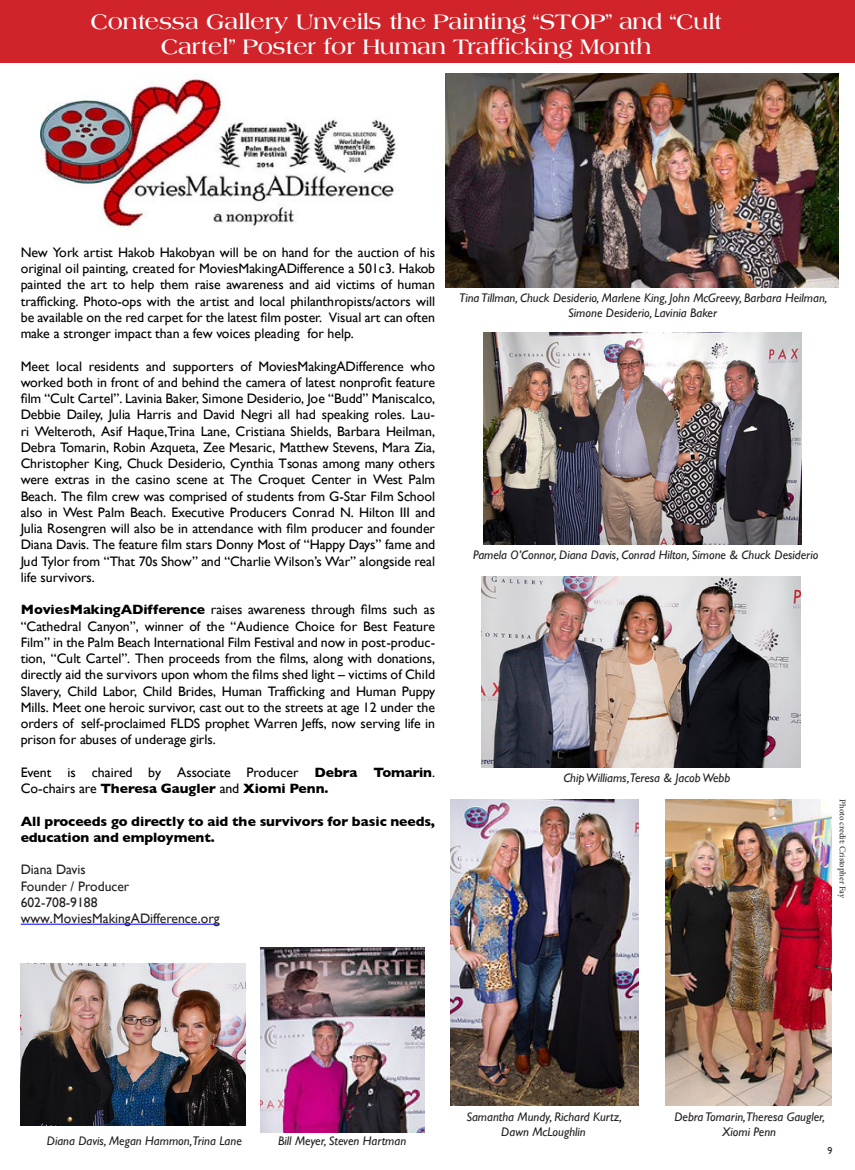
<style>
.page{position:relative;width:855px;height:1170px;background:#fff}
.page>*{position:absolute;margin:0;border:0;box-sizing:border-box;transform-origin:0 0}
.t1{font:700 22.5px/25px "Americana";color:#fff;text-align:center}
.t2{font:13.75px/16.2px "Gill Sans";letter-spacing:-.005em;color:#000;text-align:justify}
.t3{font:700 13.75px/16.2px "Gill Sans";color:#000}
.t4{font:13.75px "Gill Sans";color:#231f20}
.t5{font:italic 12.5px/15px "Gill Sans";color:#231f20;text-align:center}
.t6{font:10px "Gill Sans";color:#231f20}
.t7{font:8.75px "Minion Pro";letter-spacing:-.005em;color:#231f20}
.s1{font-weight:700}
</style>
<div class="page">
<div style="left:0;top:0;width:855px;height:63px;background:#d1232a"></div>
<img style="left:260px;top:948px;width:165px;height:184px">
<img style="left:482px;top:576px;width:319px;height:192px">
<img style="left:665px;top:799px;width:166px;height:307px">
<img style="left:21px;top:963px;width:225px;height:163px">
<hr style="left:21px;top:924px;width:199px;height:1px;background:#00f">
<img style="left:483px;top:332px;width:319px;height:213px">
<img style="left:451px;top:799px;width:188px;height:307px">
<img style="left:446px;top:74px;width:393px;height:214px">
<img style="left:40px;top:76px;width:358px;height:153px">
<p class="t1" style="left:90px;top:9px;width:633px">Contessa Gallery Unveils the Painting “STOP” and “Cult<br>Cartel” Poster for Human Trafficking Month</p>
<p class="t2" style="left:21px;top:244px;width:416px">New York artist Hakob Hakobyan will be on hand for the auction of his original oil painting, created for MoviesMakingADifference a 501c3. Hakob painted the art to help them raise awareness and aid victims of human trafficking. Photo-ops with the artist and local philanthropists/actors will be available on the red carpet for the latest film poster. Visual art can often make a stronger impact than a few voices pleading for help.</p>
<p class="t2" style="left:21px;top:358px;width:416px">Meet local residents and supporters of MoviesMakingADifference who worked both in front of and behind the camera of latest nonprofit feature film “Cult Cartel”. Lavinia Baker, Simone Desiderio, Joe “Budd” Maniscalco, Debbie Dailey, Julia Harris and David Negri all had speaking roles. Lau&shy;ri Welteroth, Asif Haque,Trina Lane, Cristiana Shields, Barbara Heilman, Debra Tomarin, Robin Azqueta, Zee Mesaric, Matthew Stevens, Mara Zia, Christopher King, Chuck Desiderio, Cynthia Tsonas among many others were extras in the casino scene at The Croquet Center in West Palm Beach. The film crew was comprised of students from G-Star Film School also in West Palm Beach. Executive Producers Conrad N. Hilton III and Julia Rosengren will also be in attendance with film producer and founder Diana Davis. The feature film stars Donny Most of “Happy Days” fame and Jud Tylor from “That 70s Show” and “Charlie Wilson’s War” alongside real life survivors.</p>
<p class="t2" style="left:21px;top:602px;width:416px"><span class="s1">MoviesMakingADifference</span> raises awareness through films such as “Cathedral Canyon”, winner of the “Audience Choice for Best Feature Film” in the Palm Beach International Film Festival and now in post-produc&shy;tion, “Cult Cartel”. Then proceeds from the films, along with donations, directly aid the survivors upon whom the films shed light – victims of Child Slavery, Child Labor, Child Brides, Human Trafficking and Human Puppy Mills. Meet one heroic survivor, cast out to the streets at age 12 under the orders of self-proclaimed FLDS prophet Warren Jeffs, now serving life in prison for abuses of underage girls.</p>
<p class="t2" style="left:21px;top:764px;width:416px">Event is chaired by Associate Producer <span class="s1">Debra Tomarin</span>.<br>Co-chairs are <span class="s1">Theresa Gaugler</span> and <span class="s1">Xiomi Penn.</span></p>
<p class="t3" style="left:21px;top:813px;width:416px">All proceeds go directly to aid the survivors for basic needs, education and employment.</p>
<p class="t4" style="left:21px;top:862px;width:67px">Diana Davis</p>
<p class="t4" style="left:21px;top:878px;width:110px">Founder / Producer</p>
<p class="t4" style="left:21px;top:894px;width:78px">602-708-9188</p>
<p class="t4" style="left:21px;top:910px;width:200px">www.MoviesMakingADifference.org</p>
<p class="t5" style="left:459px;top:290px;width:370px">Tina Tillman, Chuck Desiderio, Marlene King, John McGreevy, Barbara Heilman,<br>Simone Desiderio, Lavinia Baker</p>
<p class="t5" style="left:473px;top:547px;width:347px">Pamela O’Connor, Diana Davis, Conrad Hilton, Simone &amp; Chuck Desiderio</p>
<p class="t5" style="left:563px;top:770px;width:168px">Chip Williams,Teresa &amp; Jacob Webb</p>
<p class="t7" style="left:848px;top:799px;width:101px;rotate:90deg">Photo credit: Cristopher Fay</p>
<p class="t5" style="left:47px;top:1133px;width:197px">Diana Davis, Megan Hammon,Trina Lane</p>
<p class="t5" style="left:278px;top:1134px;width:130px">Bill Meyer, Steven Hartman</p>
<p class="t5" style="left:466px;top:1109px;width:157px">Samantha Mundy, Richard Kurtz,<br>Dawn McLoughlin</p>
<p class="t5" style="left:674px;top:1109px;width:152px">Debra Tomarin,Theresa Gaugler,<br>Xiomi Penn</p>
<p class="t6" style="left:828px;top:1145px;width:6px">9</p>
</div>
